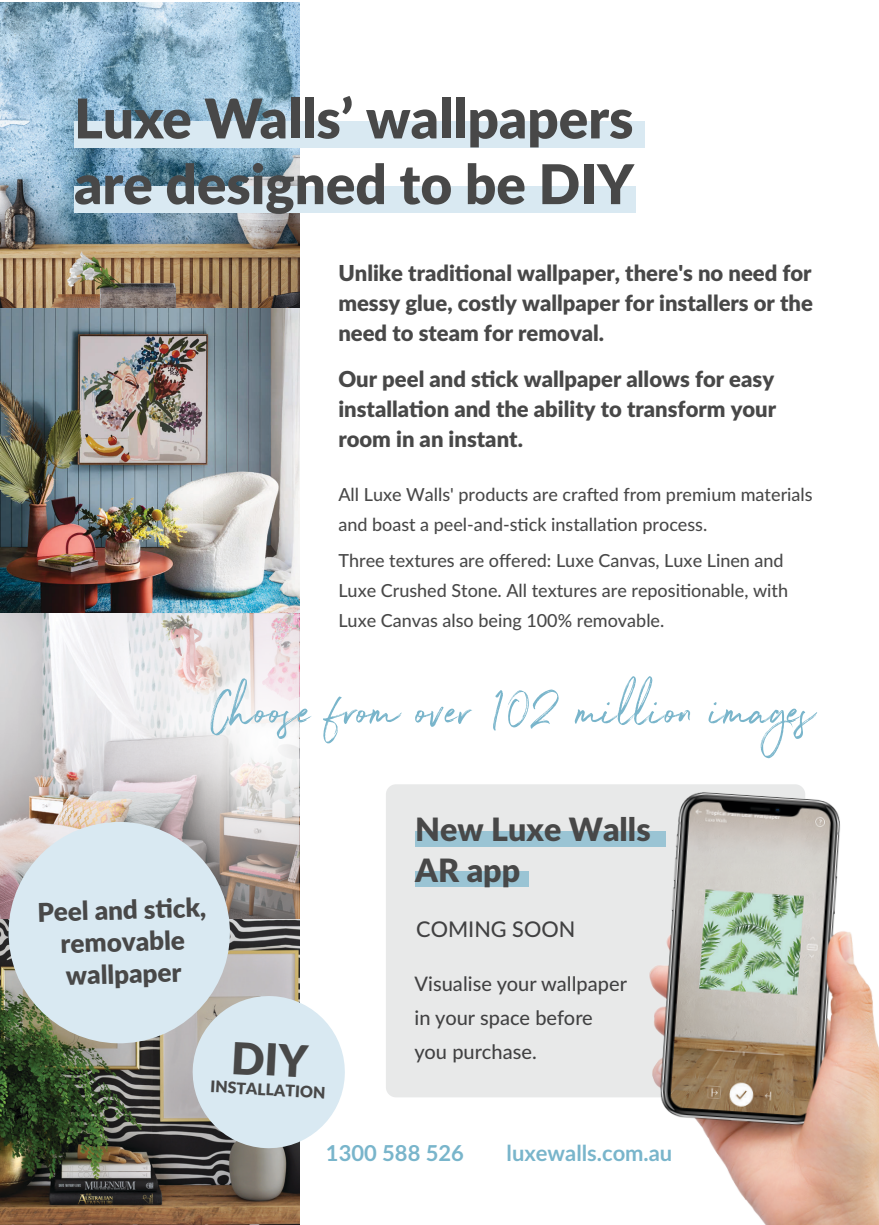
<style>
.page{position:relative;width:879px;height:1225px;background:#fff}
.page>*{position:absolute;margin:0;border:0;box-sizing:border-box;transform-origin:0 0}
.t1{font:56px "Northwell";color:#79b5cb}
.t2{font:900 54.8px/65.6px "Lato";color:#484848}
.t3{font:900 32.2px/40.6px "Lato";color:#484848}
.t4{font:900 26px/32px "Lato";color:#484848;text-align:center}
.t5{font:900 22px/30px "Lato";color:#484848;text-align:justify}
.t6{font:700 22px "Lato";color:#79b5cb}
.t7{font:500 21.6px "Lato";color:#414142}
.t8{font:500 20px/34px "Lato";letter-spacing:.005em;color:#414142}
.t9{font:500 18px/30px "Lato";color:#484848}
.t10{font:900 16px "Lato";color:#484848}
</style>
<div class="page">
<img style="left:0;top:2px;width:299px;height:1223px">
<svg style="left:61px;top:613px;width:238px;height:306px"></svg>
<div style="left:386px;top:784px;width:419px;height:313px;background:#e8e9e9;border-radius:10px"></div>
<svg style="left:7px;top:820px;width:224px;height:224px;background:#cdd9dd"></svg>
<div style="left:74px;top:121px;width:570px;height:27px;background:#d9e9f2"></div>
<div style="left:74px;top:186px;width:562px;height:27px;background:#d9e9f2"></div>
<div style="left:415px;top:831px;width:250px;height:15px;background:#9ac4d4"></div>
<div style="left:415px;top:871px;width:114px;height:16px;background:#9ac4d4"></div>
<img style="left:591px;top:784px;width:288px;height:441px">
<svg style="left:191px;top:994px;width:154px;height:156px;background:#d2dee4"></svg>
<h2 class="t2" style="left:74px;top:83px;width:561px">Luxe Walls’ wallpapers are designed to be DIY</h2>
<p class="t5" style="left:338px;top:257px;width:476px">Unlike traditional wallpaper, there's no need for messy glue, costly wallpaper for installers or the need to steam for removal.</p>
<p class="t5" style="left:338px;top:363px;width:439px">Our peel and stick wallpaper allows for easy installation and the ability to transform your room in an instant.</p>
<p class="t9" style="left:338px;top:478px;width:476px">All Luxe Walls' products are crafted from premium materials and boast a peel-and-stick installation process.</p>
<p class="t9" style="left:338px;top:544px;width:451px">Three textures are offered: Luxe Canvas, Luxe Linen and<br>Luxe Crushed Stone. All textures are repositionable, with<br>Luxe Canvas also being 100% removable.</p>
<h1 class="t1" style="left:210px;top:670px;width:607px">Choose from over 102 million images</h1>
<h3 class="t4" style="left:37px;top:895px;width:170px;rotate:-2deg">Peel and sti ck, removable wallpaper</h3>
<p class="t10" style="left:211px;top:1074px;width:117px;rotate:3deg">INSTALLATION</p>
<h3 class="t3" style="left:415px;top:808px;width:237px">New Luxe Walls<br>AR app</h3>
<p class="t7" style="left:416px;top:913px;width:160px">COMING SOON</p>
<p class="t8" style="left:414px;top:965px;width:214px">Visualise your wallpaper in your space before you purchase.</p>
<p class="t6" style="left:326px;top:1136px;width:139px">1300 588 526</p>
<p class="t6" style="left:506px;top:1136px;width:167px">luxewalls.com.au</p>
</div>
